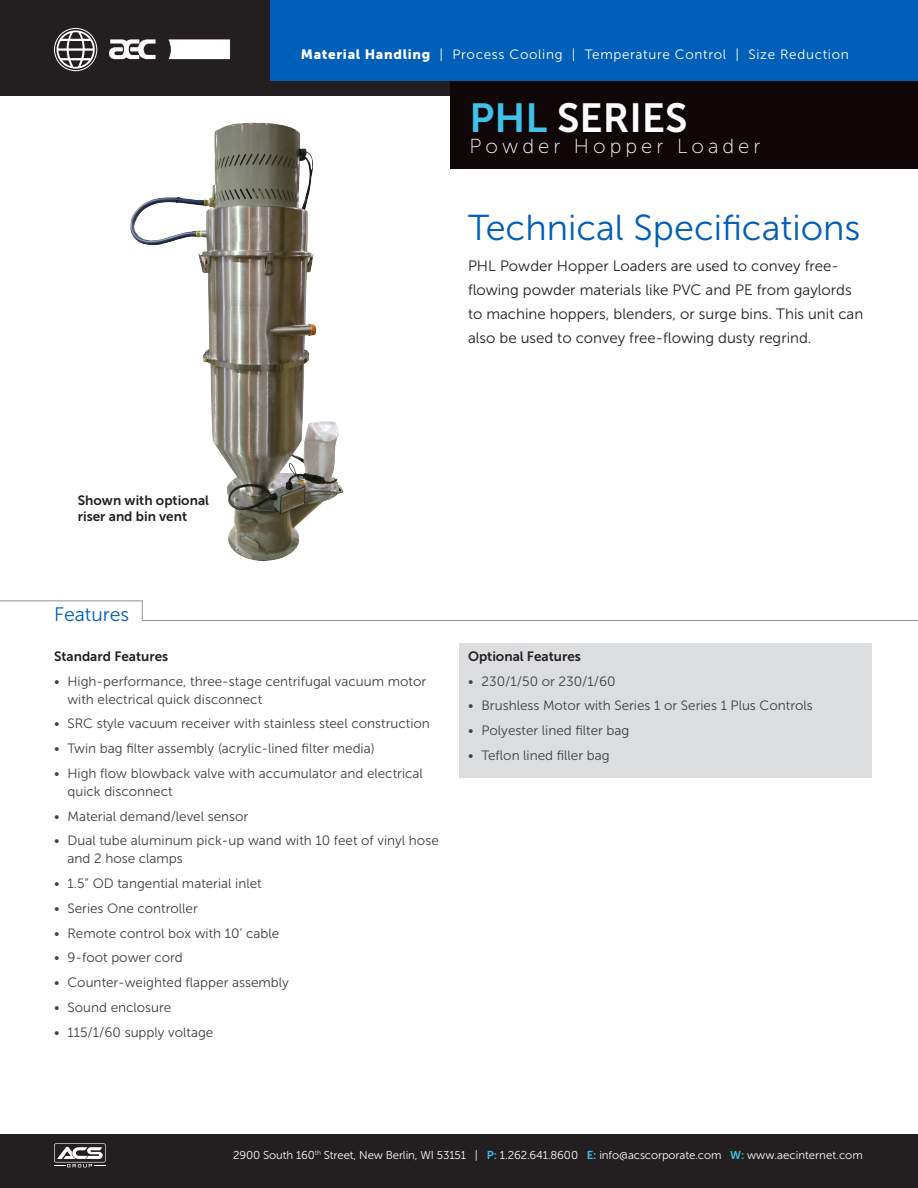
<style>
.page{position:relative;width:918px;height:1188px;background:#fff}
.page>*{position:absolute;margin:0;border:0;box-sizing:border-box;transform-origin:0 0}
.t1{font:40.5px "Museo Sans 700";color:#fff}
.page-text-featured-p{font:36px "Museo Sans 300";color:#005fb9}
.t2{font:20.25px "Museo Sans 100";letter-spacing:.2em;color:#fff}
.page-text-featured-p-2{font:19.5px "Museo Sans 300";color:#005fb9}
.page-text-featured-p-3{font:15px/24px "Museo Sans 300";color:#231f20}
.page-text-8{font:13.5px/18px "Museo Sans 300";color:#3e3e3f}
.page-text-8-2{font:13.5px "Museo Sans 700";color:#231f20}
.Top-capabiliities{font:13.5px "Museo Sans 300";letter-spacing:.05em;color:#fff}
.t3{font:11.4px "Museo Sans 300";letter-spacing:-.01em;color:#fff}
.s1{font-family:"Museo Sans 900"}
.s2{color:#3fc1e9}
.s3{font-family:"Museo Sans 700";color:#3fc1e9}
</style>
<div class="page">
<div style="left:459px;top:643px;width:413px;height:135px;background:#dcdddf"></div>
<svg style="left:0;top:600px;width:918px;height:21px"></svg>
<img style="left:130px;top:122px;width:213px;height:440px">
<div style="left:0;top:0;width:918px;height:95px;background:#231f20"></div>
<div style="left:450px;top:0;width:468px;height:168px;background:#0e0607"></div>
<div style="left:270px;top:0;width:648px;height:81px;background:#005fb9"></div>
<svg style="left:168px;top:39px;width:62px;height:20px"></svg>
<svg style="left:54px;top:28px;width:43px;height:43px"></svg>
<svg style="left:109px;top:39px;width:47px;height:20px"></svg>
<div style="left:0;top:1134px;width:918px;height:54px;background:#231f20"></div>
<svg style="left:54px;top:1143px;width:52px;height:24px"></svg>
<p class="Top-capabiliities" style="left:301px;top:47px;width:550px"><span class="s1">Material Handling</span> | Process Cooling | Temperature Control | Size Reduction</p>
<p class="t1" style="left:470px;top:95px;width:220px"><span class="s2">PHL</span> SERIES</p>
<p class="t2" style="left:470px;top:135px;width:292px">Powder Hopper Loader</p>
<p class="page-text-featured-p" style="left:468px;top:208px;width:394px">Technical Specifications</p>
<p class="page-text-featured-p-3" style="left:468px;top:254px;width:397px">PHL Powder Hopper Loaders are used to convey free&shy;flowing powder materials like PVC and PE from gaylords to machine hoppers, blenders, or surge bins. This unit can also be used to convey free-flowing dusty regrind.</p>
<p class="page-text-8-2" style="left:78px;top:493px;width:133px">Shown with optional</p>
<p class="page-text-8-2" style="left:78px;top:508px;width:111px">riser and bin vent</p>
<p class="page-text-featured-p-2" style="left:54px;top:604px;width:77px">Features</p>
<p class="page-text-8-2" style="left:54px;top:649px;width:116px">Standard Features</p>
<p class="page-text-8" style="left:68px;top:672px;width:360px;text-indent:-14px">• High-performance, three-stage centrifugal vacuum motor with electrical quick disconnect</p>
<p class="page-text-8" style="left:54px;top:715px;width:377px">• SRC style vacuum receiver with stainless steel construction</p>
<p class="page-text-8" style="left:54px;top:740px;width:322px">• Twin bag filter assembly (acrylic-lined filter media)</p>
<p class="page-text-8" style="left:68px;top:764px;width:357px;text-indent:-14px">• High flow blowback valve with accumulator and electrical quick disconnect</p>
<p class="page-text-8" style="left:54px;top:807px;width:196px">• Material demand/level sensor</p>
<p class="page-text-8" style="left:68px;top:832px;width:373px;text-indent:-14px">• Dual tube aluminum pick-up wand with 10 feet of vinyl hose and 2 hose clamps</p>
<p class="page-text-8" style="left:54px;top:875px;width:209px">• 1.5” OD tangential material inlet</p>
<p class="page-text-8" style="left:54px;top:899px;width:145px">• Series One controller</p>
<p class="page-text-8" style="left:54px;top:924px;width:227px">• Remote control box with 10’ cable</p>
<p class="page-text-8" style="left:54px;top:949px;width:130px">• 9-foot power cord</p>
<p class="page-text-8" style="left:54px;top:974px;width:236px">• Counter-weighted flapper assembly</p>
<p class="page-text-8" style="left:54px;top:998px;width:119px">• Sound enclosure</p>
<p class="page-text-8" style="left:54px;top:1023px;width:161px">• 115/1/60 supply voltage</p>
<p class="page-text-8-2" style="left:468px;top:649px;width:114px">Optional Features</p>
<p class="page-text-8" style="left:468px;top:672px;width:149px">• 230/1/50 or 230/1/60</p>
<p class="page-text-8" style="left:468px;top:697px;width:346px">• Brushless Motor with Series 1 or Series 1 Plus Controls</p>
<p class="page-text-8" style="left:468px;top:722px;width:163px">• Polyester lined filter bag</p>
<p class="page-text-8" style="left:468px;top:746px;width:143px">• Teflon lined filler bag</p>
<p class="t3" style="left:233px;top:1148px;width:631px">2900 South 160<sup>th</sup> Street, New Berlin, WI 53151 | <span class="s3">P:</span> 1.262.641.8600 <span class="s3">E:</span> info@acscorporate.com <span class="s3">W:</span> www.aecinternet.com</p>
</div>
